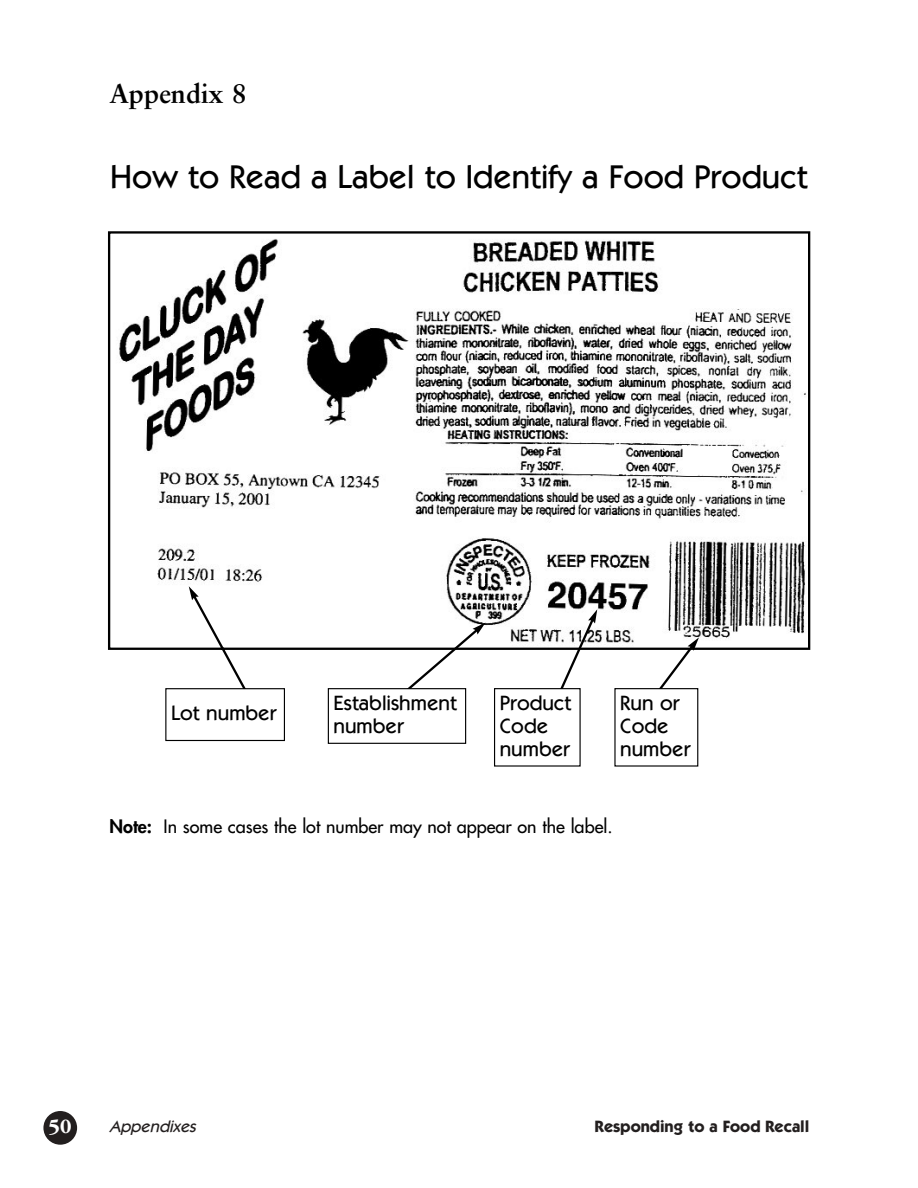
<style>
.page{position:relative;width:918px;height:1188px;background:#fff}
.page>*{position:absolute;margin:0;border:0;box-sizing:border-box;transform-origin:0 0}
.t1{font:500 33px "Itc Kabel";color:#000}
.t2{font:700 27px "Sabon";color:#000}
.t3{font:700 21.15px "Garamond";color:#fff}
.t4{font:500 20.85px/23.1px "Itc Kabel";color:#000}
.t5{font:18px "Futura";color:#000}
.t6{font:700 16.5px "Itc Kabel";color:#231f1f}
.t7{font:italic 500 16.5px "Itc Kabel";color:#231f1f}
.s1{font-weight:800}
</style>
<div class="page">
<div style="left:43px;top:1111px;width:34px;height:34px;background:#231f1f;border-radius:50%"></div>
<svg style="left:108px;top:231px;width:703px;height:467px"></svg>
<svg style="left:189px;top:586px;width:10px;height:14px"></svg>
<svg style="left:395px;top:623px;width:91px;height:78px"></svg>
<svg style="left:556px;top:609px;width:41px;height:88px"></svg>
<svg style="left:652px;top:637px;width:47px;height:62px"></svg>
<div style="left:616px;top:689px;width:81px;height:76px;background:#fff"></div>
<div style="left:614px;top:688px;width:84px;height:79px;border:1px solid #000"></div>
<div style="left:495px;top:689px;width:84px;height:76px;background:#fff"></div>
<div style="left:494px;top:688px;width:87px;height:79px;border:1px solid #000"></div>
<div style="left:329px;top:689px;width:136px;height:54px;background:#fff"></div>
<div style="left:328px;top:688px;width:138px;height:56px;border:1px solid #000"></div>
<div style="left:166px;top:689px;width:118px;height:51px;background:#fff"></div>
<div style="left:165px;top:688px;width:120px;height:53px;border:1px solid #000"></div>
<p class="t2" style="left:110px;top:82px;width:139px">Appendix 8</p>
<h1 class="t1" style="left:110px;top:164px;width:699px">How to Read a Label to Identify a Food Product</h1>
<p class="t4" style="left:171px;top:703px;width:107px">Lot number</p>
<p class="t4" style="left:334px;top:693px;width:125px">Establishment number</p>
<p class="t4" style="left:500px;top:693px;width:73px">Product<br>Code number</p>
<p class="t4" style="left:620px;top:693px;width:72px">Run or<br>Code number</p>
<p class="t5" style="left:110px;top:817px;width:505px"><span class="s1">Note:</span> In some cases the lot number may not appear on the label.</p>
<p class="t3" style="left:48px;top:1118px;width:25px">50</p>
<p class="t7" style="left:110px;top:1120px;width:91px">Appendixes</p>
<p class="t6" style="left:595px;top:1120px;width:216px">Responding to a Food Recall</p>
</div>
